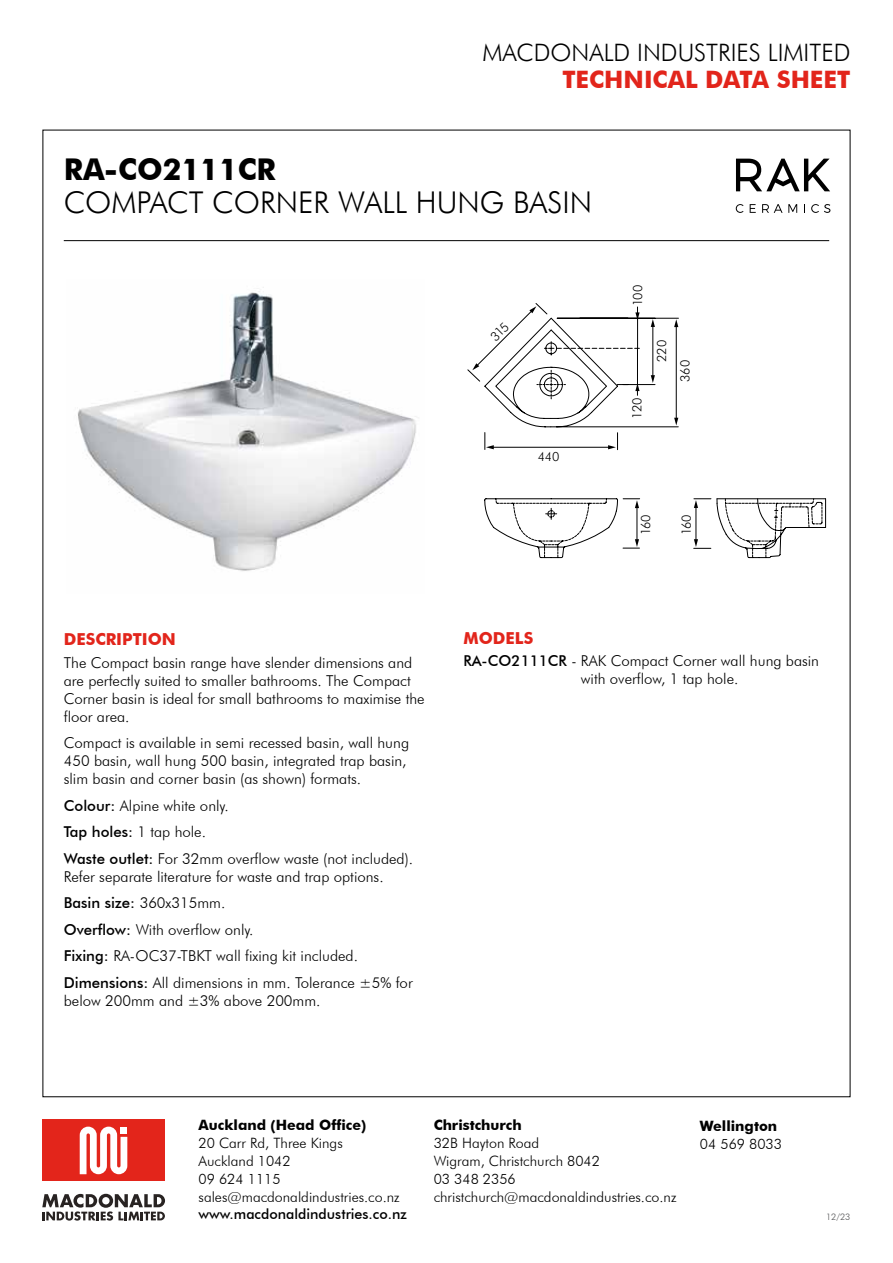
<style>
.page{position:relative;width:893px;height:1263px;background:#fff}
.page>*{position:absolute;margin:0;border:0;box-sizing:border-box;transform-origin:0 0}
.t1{font:300 30px "Futura BT";color:#000}
.t2{font:700 30px "Futura BT";color:#000}
.t3{font:300 24px "Futura BT";color:#000}
.t4{font:700 24px "Futura BT";color:#e2251b}
.t5{font:700 16.5px "Futura BT";color:#e2251b}
.t6{font:300 15px/18px "Futura BT";color:#000}
.t7{font:300 14.25px/18px "Futura BT";color:#000}
.t8{font:700 14.25px "Futura BT";color:#000}
.t9{font:500 14.25px "Futura BT";color:#000}
.t10{font:300 12.75px/23.4px "Futura BT";color:#000}
.t11{font:300 9px "Futura BT";color:#555658}
.s1{font-weight:500}
</style>
<div class="page">
<hr style="left:64px;top:240px;width:765px;height:1px;background:#000">
<div style="left:42px;top:1120px;width:123px;height:61px;background:#e3251b"></div>
<svg style="left:80px;top:1126px;width:47px;height:48px"></svg>
<svg style="left:42px;top:1194px;width:123px;height:26px"></svg>
<img style="left:78px;top:287px;width:338px;height:284px">
<svg style="left:467px;top:303px;width:212px;height:255px"></svg>
<hr style="left:492px;top:447px;width:117px;height:1px;background:#000">
<svg style="left:608px;top:445px;width:8px;height:4px"></svg>
<svg style="left:486px;top:445px;width:8px;height:4px"></svg>
<hr style="left:636px;top:507px;width:1px;height:34px;background:#000">
<svg style="left:635px;top:500px;width:4px;height:8px"></svg>
<svg style="left:635px;top:539px;width:4px;height:8px"></svg>
<svg style="left:693px;top:498px;width:133px;height:60px"></svg>
<hr style="left:652px;top:325px;width:1px;height:52px;background:#000">
<svg style="left:651px;top:319px;width:4px;height:8px"></svg>
<svg style="left:651px;top:375px;width:4px;height:8px"></svg>
<hr style="left:676px;top:326px;width:1px;height:93px;background:#000">
<svg style="left:674px;top:319px;width:4px;height:8px"></svg>
<svg style="left:674px;top:418px;width:4px;height:7px"></svg>
<svg style="left:736px;top:204px;width:7px;height:9px"></svg>
<svg style="left:750px;top:204px;width:6px;height:9px"></svg>
<svg style="left:762px;top:204px;width:20px;height:9px"></svg>
<svg style="left:788px;top:204px;width:9px;height:9px"></svg>
<svg style="left:811px;top:204px;width:19px;height:9px"></svg>
<svg style="left:736px;top:159px;width:94px;height:32px"></svg>
<svg style="left:472px;top:306px;width:169px;height:122px"></svg>
<h2 class="t3" style="left:483px;top:38px;width:369px">MACDONALD INDUSTRIES LIMITED</h2>
<h2 class="t4" style="left:562px;top:65px;width:290px">TECHNICAL DATA SHEET</h2>
<h1 class="t2" style="left:64px;top:151px;width:214px">RA-CO2111CR</h1>
<h1 class="t1" style="left:64px;top:184px;width:530px">COMPACT CORNER WALL HUNG BASIN</h1>
<p class="t10" style="left:538px;top:444px;width:23px">440</p>
<p class="t10" style="left:626px;top:306px;width:22px;rotate:-90deg">100</p>
<p class="t10" style="left:625px;top:418px;width:22px;rotate:-90deg">120</p>
<p class="t10" style="left:650px;top:382px;width:43px;text-indent:20px;rotate:-90deg">220<br>360</p>
<p class="t10" style="left:634px;top:535px;width:22px;rotate:-90deg">160</p>
<p class="t10" style="left:675px;top:535px;width:22px;rotate:-90deg">160</p>
<p class="t5" style="left:64px;top:629px;width:114px">DESCRIPTION</p>
<p class="t6" style="left:64px;top:653px;width:362px">The Compact basin range have slender dimensions and are perfectly suited to smaller bathrooms. The Compact Corner basin is ideal for small bathrooms to maximise the floor area.</p>
<p class="t6" style="left:64px;top:734px;width:347px">Compact is available in semi recessed basin, wall hung<br>450 basin, wall hung 500 basin, integrated trap basin, slim basin and corner basin (as shown) formats.</p>
<p class="t6" style="left:64px;top:792px;width:351px;line-height:26.5px"><span class="s1">Colour:</span> Alpine white only.<br><span class="s1">Tap holes:</span> 1 tap hole.<br><span class="s1">Waste outlet:</span> For 32mm overflow waste (not included).</p>
<p class="t6" style="left:64px;top:863px;width:350px;line-height:26.5px">Refer separate literature for waste and trap options.<br><span class="s1">Basin size:</span> 360x315mm.<br><span class="s1">Overflow:</span> With overflow only.<br><span class="s1">Fixing:</span> RA-OC37-TBKT wall fixing kit included.<br><span class="s1">Dimensions:</span> All dimensions in mm. Tolerance ±5% for</p>
<p class="t6" style="left:64px;top:991px;width:258px">below 200mm and ±3% above 200mm.</p>
<p class="t5" style="left:463px;top:628px;width:71px">MODELS</p>
<p class="t6" style="left:581px;top:652px;width:240px;text-indent:-117px"><span class="s1">RA-CO2111CR</span> - RAK Compact Corner wall hung basin with overflow, 1 tap hole.</p>
<p class="t8" style="left:199px;top:1116px;width:169px">Auckland (Head Office)</p>
<p class="t7" style="left:199px;top:1134px;width:203px">20 Carr Rd, Three Kings<br>Auckland 1042<br>09 624 1115 sales@macdonaldindustries.co.nz</p>
<p class="t9" style="left:199px;top:1205px;width:210px">www.macdonaldindustries.co.nz</p>
<p class="t8" style="left:434px;top:1116px;width:90px">Christchurch</p>
<p class="t7" style="left:434px;top:1134px;width:244px">32B Hayton Road<br>Wigram, Christchurch 8042<br>03 348 2356 christchurch@macdonaldindustries.co.nz</p>
<p class="t8" style="left:700px;top:1117px;width:79px">Wellington</p>
<p class="t7" style="left:700px;top:1134px;width:84px">04 569 8033</p>
<p class="t11" style="left:826px;top:1211px;width:26px">12/23</p>
</div>
